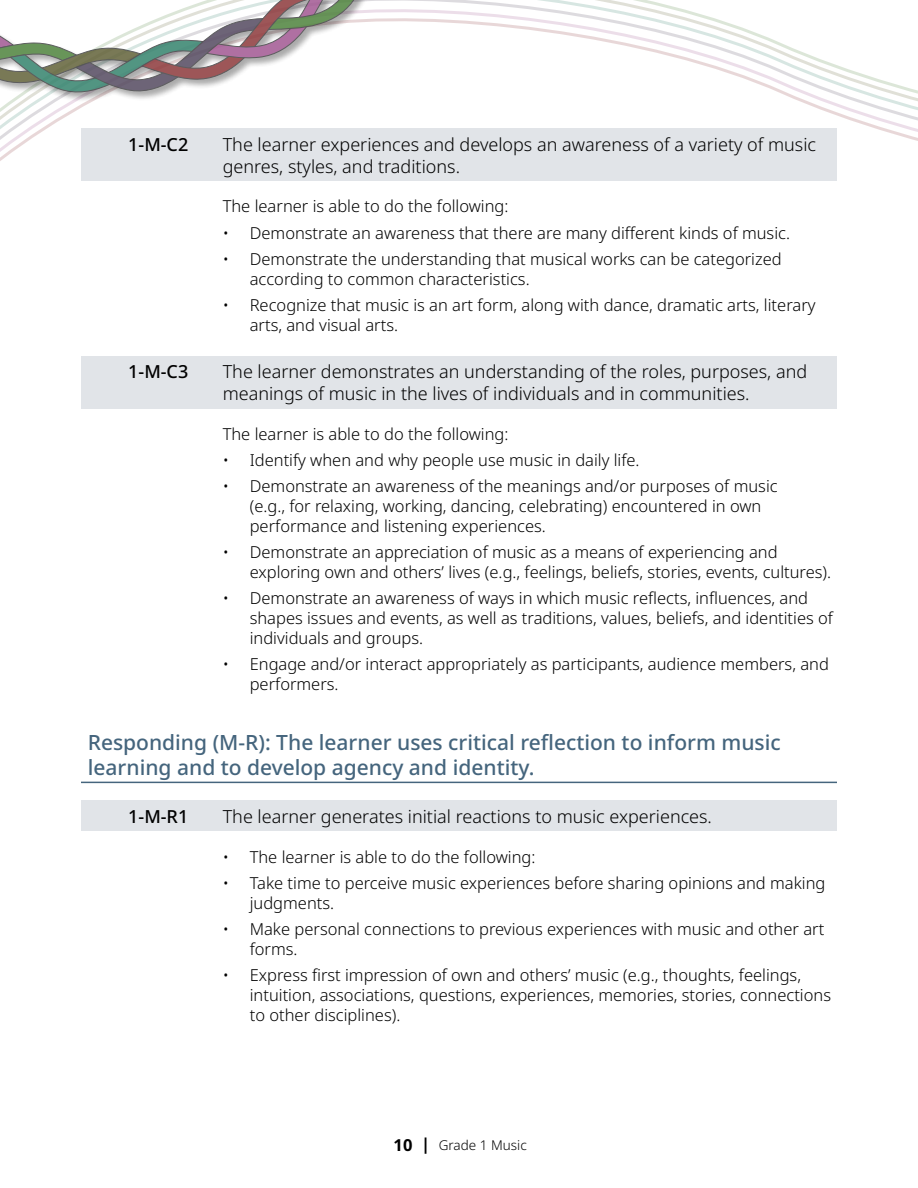
<style>
.page{position:relative;width:918px;height:1188px;background:#fff}
.page>*{position:absolute;margin:0;border:0;box-sizing:border-box;transform-origin:0 0}
.Header_Outcomes{font:500 21px/25.2px "Noto Sans";color:#45657d}
.GLO_arts{font:300 18px/21.6px "Noto Sans";color:#000}
.GLO_arts-2{font:500 18px "Noto Sans";color:#000}
.Bullet_Outcome_no_bullet{font:300 16.5px/19.8px "Noto Sans";color:#000}
.t1{font:300 13.5px "Noto Sans";color:#000}
.s1{font-weight:700;font-size:16.5px}
</style>
<div class="page">
<svg style="left:0;top:0;width:918px;height:161px"></svg>
<div style="left:0;top:0;width:515px;height:102px;background:#000;opacity:.4"></div>
<svg style="left:0;top:0;width:407px;height:96px"></svg>
<div style="left:81px;top:129px;width:756px;height:52px;background:#e1e4e8"></div>
<div style="left:81px;top:356px;width:756px;height:52px;background:#e1e4e8"></div>
<hr style="left:81px;top:782px;width:756px;height:1px;background:#45657d">
<div style="left:81px;top:800px;width:756px;height:31px;background:#e1e4e8"></div>
<h4 class="GLO_arts-2" style="left:128px;top:132px;width:62px">1-M-C2</h4>
<h4 class="GLO_arts" style="left:223px;top:134px;width:595px">The learner experiences and develops an awareness of a variety of music genres, styles, and traditions.</h4>
<p class="Bullet_Outcome_no_bullet" style="left:223px;top:197px;width:287px">The learner is able to do the following:</p>
<p class="Bullet_Outcome_no_bullet" style="left:223px;top:223px;width:569px">• Demonstrate an awareness that there are many different kinds of music.</p>
<p class="Bullet_Outcome_no_bullet" style="left:250px;top:249px;width:534px;text-indent:-27px">• Demonstrate the understanding that musical works can be categorized according to common characteristics.</p>
<p class="Bullet_Outcome_no_bullet" style="left:250px;top:296px;width:567px;text-indent:-27px">• Recognize that music is an art form, along with dance, dramatic arts, literary arts, and visual arts.</p>
<h4 class="GLO_arts-2" style="left:128px;top:359px;width:62px">1-M-C3</h4>
<h4 class="GLO_arts" style="left:223px;top:361px;width:586px">The learner demonstrates an understanding of the roles, purposes, and meanings of music in the lives of individuals and in communities.</h4>
<p class="Bullet_Outcome_no_bullet" style="left:223px;top:424px;width:287px">The learner is able to do the following:</p>
<p class="Bullet_Outcome_no_bullet" style="left:223px;top:451px;width:418px">• Identify when and why people use music in daily life.</p>
<p class="Bullet_Outcome_no_bullet" style="left:250px;top:477px;width:529px;text-indent:-27px">• Demonstrate an awareness of the meanings and/or purposes of music (e.g., for relaxing, working, dancing, celebrating) encountered in own performance and listening experiences.</p>
<p class="Bullet_Outcome_no_bullet" style="left:250px;top:543px;width:583px;text-indent:-27px">• Demonstrate an appreciation of music as a means of experiencing and exploring own and others’ lives (e.g., feelings, beliefs, stories, events, cultures).</p>
<p class="Bullet_Outcome_no_bullet" style="left:250px;top:589px;width:585px;text-indent:-27px">• Demonstrate an awareness of ways in which music reflects, influences, and shapes issues and events, as well as traditions, values, beliefs, and identities of individuals and groups.</p>
<p class="Bullet_Outcome_no_bullet" style="left:250px;top:655px;width:581px;text-indent:-27px">• Engage and/or interact appropriately as participants, audience members, and performers.</p>
<h3 class="Header_Outcomes" style="left:88px;top:730px;width:695px">Responding (M-R): The learner uses critical reflection to inform music learning and to develop agency and identity.</h3>
<h4 class="GLO_arts-2" style="left:128px;top:804px;width:62px">1-M-R1</h4>
<h4 class="GLO_arts" style="left:223px;top:806px;width:491px">The learner generates initial reactions to music experiences.</h4>
<p class="Bullet_Outcome_no_bullet" style="left:223px;top:847px;width:314px">• The learner is able to do the following:</p>
<p class="Bullet_Outcome_no_bullet" style="left:250px;top:874px;width:577px;text-indent:-27px">• Take time to perceive music experiences before sharing opinions and making judgments.</p>
<p class="Bullet_Outcome_no_bullet" style="left:250px;top:920px;width:576px;text-indent:-27px">• Make personal connections to previous experiences with music and other art forms.</p>
<p class="Bullet_Outcome_no_bullet" style="left:250px;top:966px;width:583px;text-indent:-27px">• Express first impression of own and others’ music (e.g., thoughts, feelings, intuition, associations, questions, experiences, memories, stories, connections to other disciplines).</p>
<p class="t1" style="left:394px;top:1135px;width:135px"><span class="s1">10 |</span> Grade 1 Music</p>
</div>
